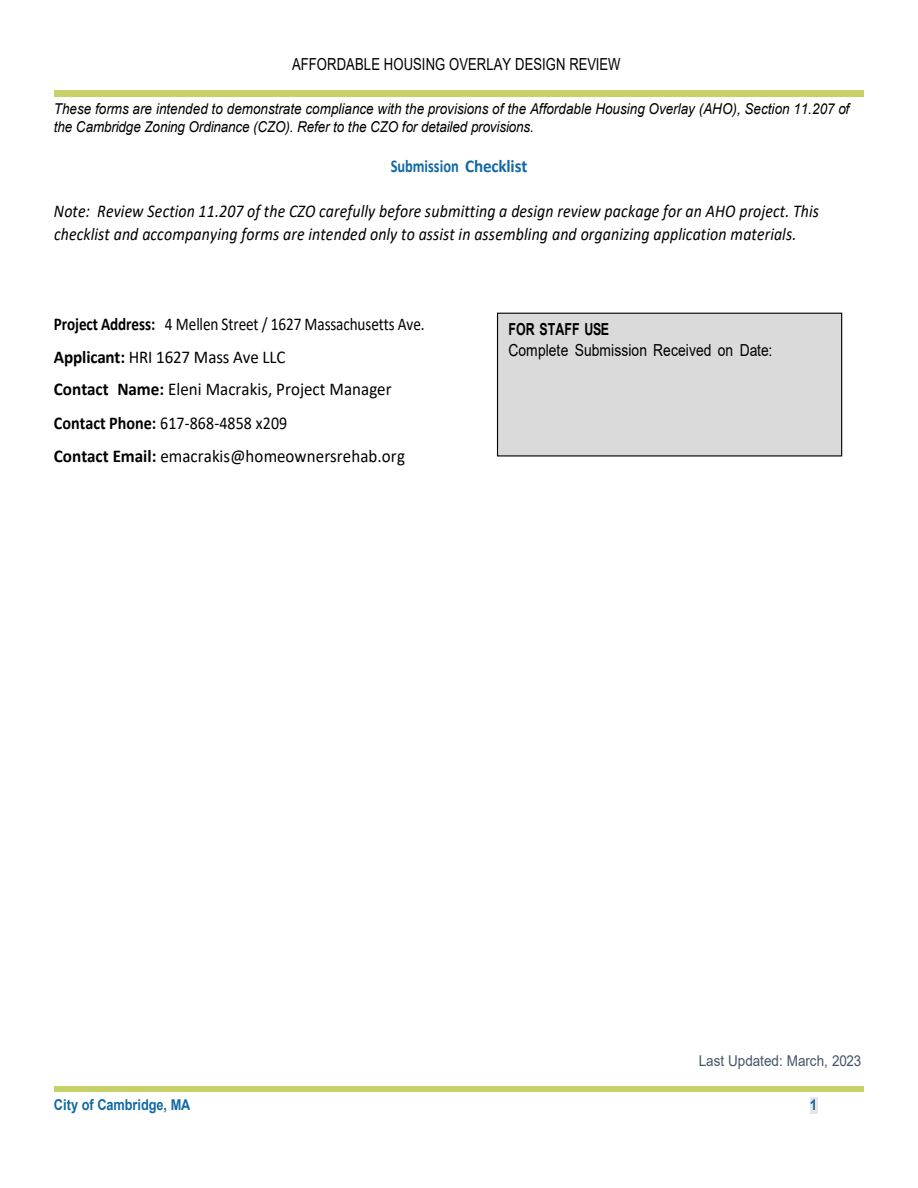
<style>
.page{position:relative;width:918px;height:1188px;background:#fff}
.page>*{position:absolute;margin:0;border:0;box-sizing:border-box;transform-origin:0 0}
.t1{font:italic 18px/23.2px "Calibri";letter-spacing:.01em;color:#000;scale:.88 1}
.t2{font:18px/33px "Calibri";color:#000;scale:.84 1}
.t3{font:700 18px "Calibri";letter-spacing:-.005em;color:#1269a2;scale:.8 1}
.t4{font:16.5px "Arial";letter-spacing:.01em;color:#000;scale:.79 1}
.t5{font:16.5px "Arial";letter-spacing:.01em;color:#000;scale:.84 1}
.t6{font:700 16.5px "Arial";color:#000;scale:.75 1}
.t7{font:italic 15px/18.3px "Arial";letter-spacing:-.005em;color:#000;scale:.9 1}
.t8{font:15px "Arial";letter-spacing:-.005em;color:#44546a;scale:.9 1}
.t9{font:700 15px "Arial";letter-spacing:-.005em;color:#1269a2;scale:.86 1}
.t10{font:700 15px "Arial";letter-spacing:-.005em;color:#1269a2;scale:.91 1}
.s1{font-weight:700}
</style>
<div class="page">
<div style="left:54px;top:1086px;width:810px;height:6px;background:#c8d068"></div>
<div style="left:810px;top:1097px;width:8px;height:16px;background:#e6e6e6"></div>
<div style="left:54px;top:90px;width:810px;height:6px;background:#c8d068"></div>
<div style="left:498px;top:313px;width:344px;height:143px;background:#dadada"></div>
<div style="left:497px;top:313px;width:345px;height:144px;border:1px solid #000"></div>
<p class="t4" style="left:292px;top:58px;width:417px">AFFORDABLE HOUSING OVERLAY DESIGN REVIEW</p>
<p class="t7" style="left:54px;top:101px;width:885px">These forms are intended to demonstrate compliance with the provisions of the Affordable Housing Overlay (AHO), Section 11.207 of the Cambridge Zoning Ordinance (CZO). Refer to the CZO for detailed provisions.</p>
<p class="t3" style="left:391px;top:159px;width:172px">Submission Checklist</p>
<p class="t1" style="left:54px;top:200px;width:871px">Note: Review Section 11.207 of the CZO carefully before submitting a design review package for an AHO project. This checklist and accompanying forms are intended only to assist in assembling and organizing application materials.</p>
<p class="t2" style="left:54px;top:308px;width:443px"><span class="s1">Project Address:</span> 4 Mellen Street / 1627 Massachusetts Ave.<br><span class="s1">Applicant:</span> HRI 1627 Mass Ave LLC<br><span class="s1">Contact Name:</span> Eleni Macrakis, Project Manager <span class="s1">Contact Phone:</span> 617-868-4858 x209<br><span class="s1">Contact Email:</span> emacrakis@homeownersrehab.org</p>
<p class="t6" style="left:508px;top:323px;width:136px">FOR STAFF USE</p>
<p class="t5" style="left:508px;top:344px;width:316px">Complete Submission Received on Date:</p>
<p class="t8" style="left:699px;top:1055px;width:182px">Last Updated: March, 2023</p>
<p class="t9" style="left:54px;top:1099px;width:160px">City of Cambridge, MA</p>
<p class="t10" style="left:810px;top:1099px;width:10px">1</p>
</div>
